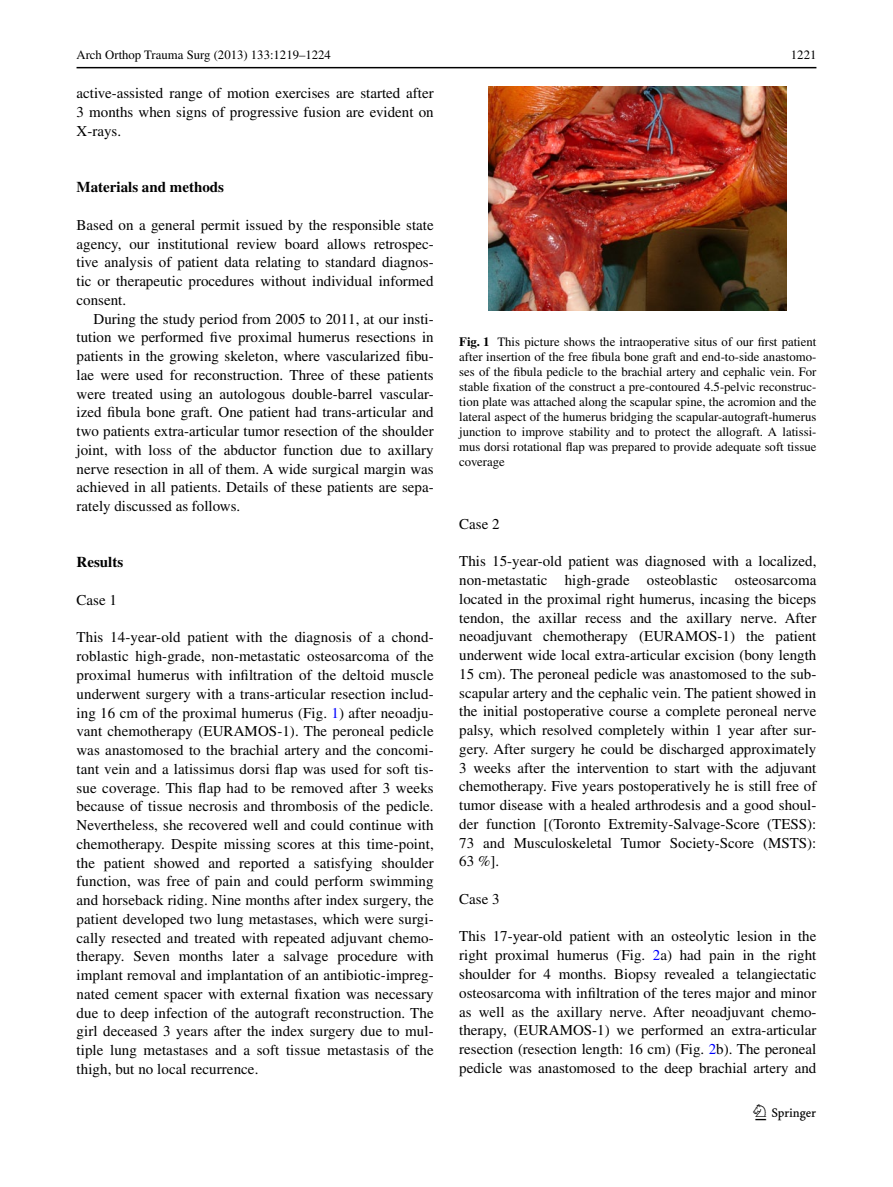
<style>
.page{position:relative;width:893px;height:1187px;background:#fff}
.page>*{position:absolute;margin:0;border:0;box-sizing:border-box;transform-origin:0 0}
.t1{font:22.5px "Springnew";color:#000}
.Para{font:15px/18.8px "Times";color:#000;text-align:justify}
.Para-Indent{font:15px/18.8px "Times";color:#000;text-align:justify}
.Section1{font:700 15px "Times";color:#000}
.Section2{font:15px "Times";color:#000}
.SKT_Section2{font:15px "Times";color:#000}
.fig_p{font:12.75px/15px "Times";color:#000;text-align:justify}
.R-RHead{font:12.75px "Times";color:#000}
.s1{color:#00f}
.s2{font-weight:700}
</style>
<div class="page">
<hr style="left:77px;top:67px;width:739px;height:1px;background:#000">
<img style="left:489px;top:87px;width:298px;height:223px">
<p class="R-RHead" style="left:77px;top:48px;width:256px">Arch Orthop Trauma Surg (2013) 133:1219–1224</p>
<p class="R-RHead" style="left:791px;top:48px;width:27px">1221</p>
<p class="Para-Indent" style="left:77px;top:84px;width:359px">active-assisted range of motion exercises are started after 3 months when signs of progressive fusion are evident on X-rays.</p>
<p class="Section1" style="left:77px;top:178px;width:149px">Materials and methods</p>
<p class="Para" style="left:77px;top:215px;width:359px">Based on a general permit issued by the responsible state agency, our institutional review board allows retrospec&shy;tive analysis of patient data relating to standard diagnos&shy;tic or therapeutic procedures without individual informed consent.</p>
<p class="Para-Indent" style="left:77px;top:309px;width:359px;text-indent:17px">During the study period from 2005 to 2011, at our insti&shy;tution we performed five proximal humerus resections in patients in the growing skeleton, where vascularized fibu&shy;lae were used for reconstruction. Three of these patients were treated using an autologous double-barrel vascular&shy;ized fibula bone graft. One patient had trans-articular and two patients extra-articular tumor resection of the shoulder joint, with loss of the abductor function due to axillary nerve resection in all of them. A wide surgical margin was achieved in all patients. Details of these patients are sepa&shy;rately discussed as follows.</p>
<p class="Section1" style="left:77px;top:553px;width:48px">Results</p>
<p class="SKT_Section2" style="left:77px;top:591px;width:42px">Case 1</p>
<p class="Para" style="left:77px;top:628px;width:359px">This 14-year-old patient with the diagnosis of a chond&shy;roblastic high-grade, non-metastatic osteosarcoma of the proximal humerus with infiltration of the deltoid muscle underwent surgery with a trans-articular resection includ&shy;ing 16 cm of the proximal humerus (Fig. <span class="s1">1</span>) after neoadju&shy;vant chemotherapy (EURAMOS-1). The peroneal pedicle was anastomosed to the brachial artery and the concomi&shy;tant vein and a latissimus dorsi flap was used for soft tis&shy;sue coverage. This flap had to be removed after 3 weeks because of tissue necrosis and thrombosis of the pedicle.<br>Nevertheless, she recovered well and could continue with chemotherapy. Despite missing scores at this time-point, the patient showed and reported a satisfying shoulder function, was free of pain and could perform swimming and horseback riding. Nine months after index surgery, the patient developed two lung metastases, which were surgi&shy;cally resected and treated with repeated adjuvant chemo&shy;therapy. Seven months later a salvage procedure with implant removal and implantation of an antibiotic-impreg&shy;nated cement spacer with external fixation was necessary due to deep infection of the autograft reconstruction. The girl deceased 3 years after the index surgery due to mul&shy;tiple lung metastases and a soft tissue metastasis of the thigh, but no local recurrence.</p>
<p class="fig_p" style="left:459px;top:334px;width:359px"><span class="s2">Fig. 1</span> This picture shows the intraoperative situs of our first patient after insertion of the free fibula bone graft and end-to-side anastomo&shy;ses of the fibula pedicle to the brachial artery and cephalic vein. For stable fixation of the construct a pre-contoured 4.5-pelvic reconstruc&shy;tion plate was attached along the scapular spine, the acromion and the lateral aspect of the humerus bridging the scapular-autograft-humerus junction to improve stability and to protect the allograft. A latissi&shy;mus dorsi rotational flap was prepared to provide adequate soft tissue coverage</p>
<p class="Section2" style="left:459px;top:515px;width:42px">Case 2</p>
<p class="Para" style="left:459px;top:551px;width:359px">This 15-year-old patient was diagnosed with a localized, non-metastatic high-grade osteoblastic osteosarcoma located in the proximal right humerus, incasing the biceps tendon, the axillar recess and the axillary nerve. After neoadjuvant chemotherapy (EURAMOS-1) the patient underwent wide local extra-articular excision (bony length 15 cm). The peroneal pedicle was anastomosed to the sub&shy;scapular artery and the cephalic vein. The patient showed in the initial postoperative course a complete peroneal nerve palsy, which resolved completely within 1 year after sur&shy;gery. After surgery he could be discharged approximately 3 weeks after the intervention to start with the adjuvant chemotherapy. Five years postoperatively he is still free of tumor disease with a healed arthrodesis and a good shoul&shy;der function [(Toronto Extremity-Salvage-Score (TESS):<br>73 and Musculoskeletal Tumor Society-Score (MSTS):<br>63 %].</p>
<p class="Section2" style="left:459px;top:890px;width:42px">Case 3</p>
<p class="Para" style="left:459px;top:926px;width:359px">This 17-year-old patient with an osteolytic lesion in the right proximal humerus (Fig. <span class="s1">2</span>a) had pain in the right shoulder for 4 months. Biopsy revealed a telangiectatic osteosarcoma with infiltration of the teres major and minor as well as the axillary nerve. After neoadjuvant chemo&shy;therapy, (EURAMOS-1) we performed an extra-articular resection (resection length: 16 cm) (Fig. <span class="s1">2</span>b). The peroneal pedicle was anastomosed to the deep brachial artery and</p>
<h1 class="t1" style="left:755px;top:1104px;width:62px">1 3</h1>
</div>
